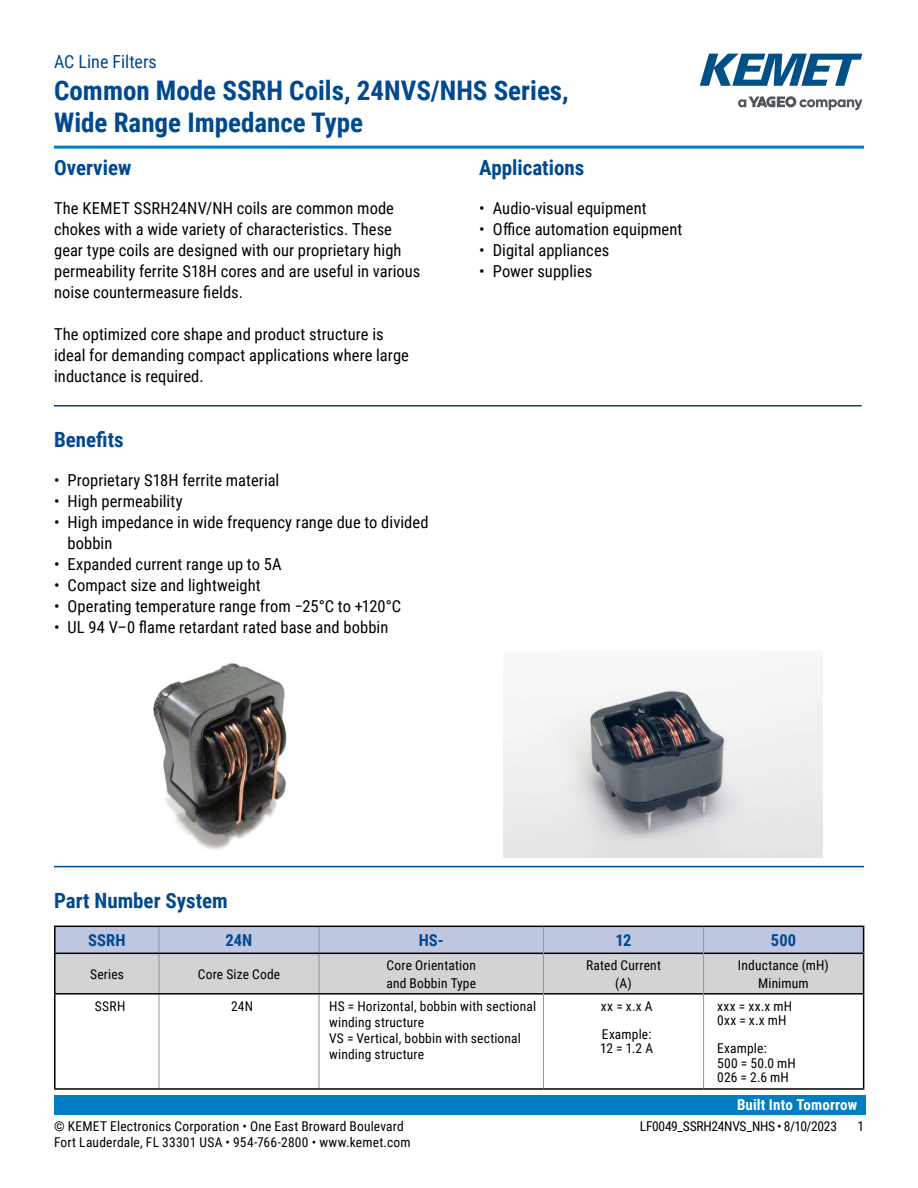
<style>
.page{position:relative;width:918px;height:1188px;background:#fff}
.page>*{position:absolute;margin:0;border:0;box-sizing:border-box;transform-origin:0 0}
.t1{font:700 27px/32.4px "Roboto Condensed";color:#004990}
.t2{font:700 21px "Roboto Condensed";color:#004990}
.t3{font:18px "Roboto Condensed";color:#004990}
.t4{font:16.5px/21px "Roboto Condensed";letter-spacing:.005em;color:#000}
.t5{font:700 16.5px "Roboto Condensed";letter-spacing:.005em;color:#004990}
.t6{font:700 15px "Roboto Condensed";letter-spacing:.01em;color:#fff}
.t7{font:13.5px/18px "Roboto Condensed";letter-spacing:.015em;color:#000}
.t8{font:13.5px "Roboto Condensed";letter-spacing:-.02em;color:#000}
</style>
<div class="page">
<svg style="left:738px;top:96px;width:124px;height:14px"></svg>
<svg style="left:700px;top:54px;width:162px;height:32px"></svg>
<hr style="left:54px;top:146px;width:810px;height:3px;background:#007dc3">
<div style="left:54px;top:1095px;width:811px;height:20px;background:#007dc3"></div>
<hr style="left:54px;top:405px;width:808px;height:2px;background:#004990">
<hr style="left:54px;top:866px;width:810px;height:1px;background:#004990">
<hr style="left:159px;top:995px;width:1px;height:93px;background:#939598">
<hr style="left:319px;top:995px;width:1px;height:93px;background:#939598">
<hr style="left:54px;top:993px;width:105px;height:2px;background:#000">
<hr style="left:159px;top:993px;width:160px;height:2px;background:#000">
<hr style="left:319px;top:993px;width:224px;height:2px;background:#000">
<hr style="left:544px;top:993px;width:159px;height:2px;background:#000">
<hr style="left:704px;top:993px;width:160px;height:2px;background:#000">
<hr style="left:54px;top:953px;width:105px;height:1px;background:#000">
<hr style="left:543px;top:994px;width:1px;height:94px;background:#939598">
<hr style="left:703px;top:994px;width:1px;height:94px;background:#939598">
<hr style="left:54px;top:926px;width:105px;height:1px;background:#000">
<hr style="left:54px;top:927px;width:2px;height:26px;background:#000">
<svg style="left:55px;top:926px;width:809px;height:68px;background:#bfc2cd"></svg>
<hr style="left:54px;top:954px;width:2px;height:39px;background:#000">
<hr style="left:863px;top:954px;width:1px;height:39px;background:#000">
<hr style="left:54px;top:995px;width:2px;height:93px;background:#000">
<hr style="left:863px;top:995px;width:1px;height:93px;background:#000">
<hr style="left:54px;top:1088px;width:105px;height:2px;background:#000">
<hr style="left:159px;top:1088px;width:160px;height:2px;background:#000">
<hr style="left:319px;top:1088px;width:225px;height:2px;background:#000">
<hr style="left:544px;top:1088px;width:160px;height:2px;background:#000">
<hr style="left:704px;top:1088px;width:160px;height:2px;background:#000">
<img style="left:503px;top:657px;width:319px;height:201px">
<img style="left:153px;top:663px;width:134px;height:187px">
<p class="t3" style="left:54px;top:48px;width:104px">AC Line Filters</p>
<h1 class="t1" style="left:54px;top:73px;width:516px">Common Mode SSRH Coils, 24NVS/NHS Series,<br>Wide Range Impedance Type</h1>
<p class="t2" style="left:54px;top:153px;width:79px">Overview</p>
<p class="t4" style="left:54px;top:197px;width:368px">The KEMET SSRH24NV/NH coils are common mode chokes with a wide variety of characteristics. These gear type coils are designed with our proprietary high permeability ferrite S18H cores and are useful in various noise countermeasure fields.</p>
<p class="t4" style="left:54px;top:324px;width:356px">The optimized core shape and product structure is ideal for demanding compact applications where large inductance is required.</p>
<p class="t2" style="left:54px;top:425px;width:71px">Benefits</p>
<p class="t4" style="left:54px;top:469px;width:227px">• Proprietary S18H ferrite material</p>
<p class="t4" style="left:54px;top:490px;width:130px">• High permeability</p>
<p class="t4" style="left:67px;top:511px;width:363px;text-indent:-13px">• High impedance in wide frequency range due to divided bobbin</p>
<p class="t4" style="left:54px;top:553px;width:229px">• Expanded current range up to 5A</p>
<p class="t4" style="left:54px;top:574px;width:208px">• Compact size and lightweight</p>
<p class="t4" style="left:54px;top:595px;width:349px">• Operating temperature range from −25°C to +120°C</p>
<p class="t4" style="left:54px;top:616px;width:336px">• UL 94 V–0 flame retardant rated base and bobbin</p>
<p class="t2" style="left:479px;top:153px;width:107px">Applications</p>
<p class="t4" style="left:479px;top:197px;width:169px">• Audio-visual equipment</p>
<p class="t4" style="left:479px;top:219px;width:205px">• Office automation equipment</p>
<p class="t4" style="left:479px;top:240px;width:131px">• Digital appliances</p>
<p class="t4" style="left:479px;top:261px;width:114px">• Power supplies</p>
<p class="t2" style="left:54px;top:886px;width:175px">Part Number System</p>
<p class="t5" style="left:88px;top:929px;width:39px">SSRH</p>
<p class="t5" style="left:226px;top:929px;width:28px">24N</p>
<p class="t5" style="left:419px;top:929px;width:27px">HS-</p>
<p class="t5" style="left:616px;top:929px;width:17px">12</p>
<p class="t5" style="left:771px;top:929px;width:27px">500</p>
<p class="t7" style="left:90px;top:964px;width:35px">Series</p>
<p class="t7" style="left:198px;top:964px;width:84px">Core Size Code</p>
<p class="t7" style="left:386px;top:955px;width:91px">Core Orientation and Bobbin Type</p>
<p class="t7" style="left:586px;top:955px;width:76px;text-align:center">Rated Current (A)</p>
<p class="t7" style="left:738px;top:955px;width:92px;text-align:center">Inductance (mH)<br>Minimum</p>
<p class="t7" style="left:95px;top:996px;width:32px">SSRH</p>
<p class="t7" style="left:231px;top:996px;width:24px">24N</p>
<p class="t7" style="left:329px;top:997px;width:208px;line-height:16.2px">HS = Horizontal, bobbin with sectional winding structure<br>VS = Vertical, bobbin with sectional winding structure</p>
<p class="t7" style="left:601px;top:991px;width:53px;line-height:28.5px">xx = x.x A<br>Example:</p>
<p class="t7" style="left:717px;top:998px;width:77px;line-height:14.2px">xxx = xx.x mH<br>0xx = x.x mH</p>
<p class="t7" style="left:717px;top:1041px;width:80px;line-height:14.2px">Example:<br>500 = 50.0 mH<br>026 = 2.6 mH</p>
<p class="t7" style="left:600px;top:1039px;width:54px">12 = 1.2 A</p>
<p class="t6" style="left:737px;top:1094px;width:122px">Built Into Tomorrow</p>
<p class="t7" style="left:54px;top:1116px;width:351px">© KEMET Electronics Corporation • One East Broward Boulevard</p>
<p class="t8" style="left:640px;top:1116px;width:199px">LF0049_SSRH24NVS_NHS • 8/10/2023</p>
<p class="t7" style="left:857px;top:1116px;width:8px">1</p>
<p class="t7" style="left:54px;top:1133px;width:358px">Fort Lauderdale, FL 33301 USA • 954-766-2800 • www.kemet.com</p>
</div>
